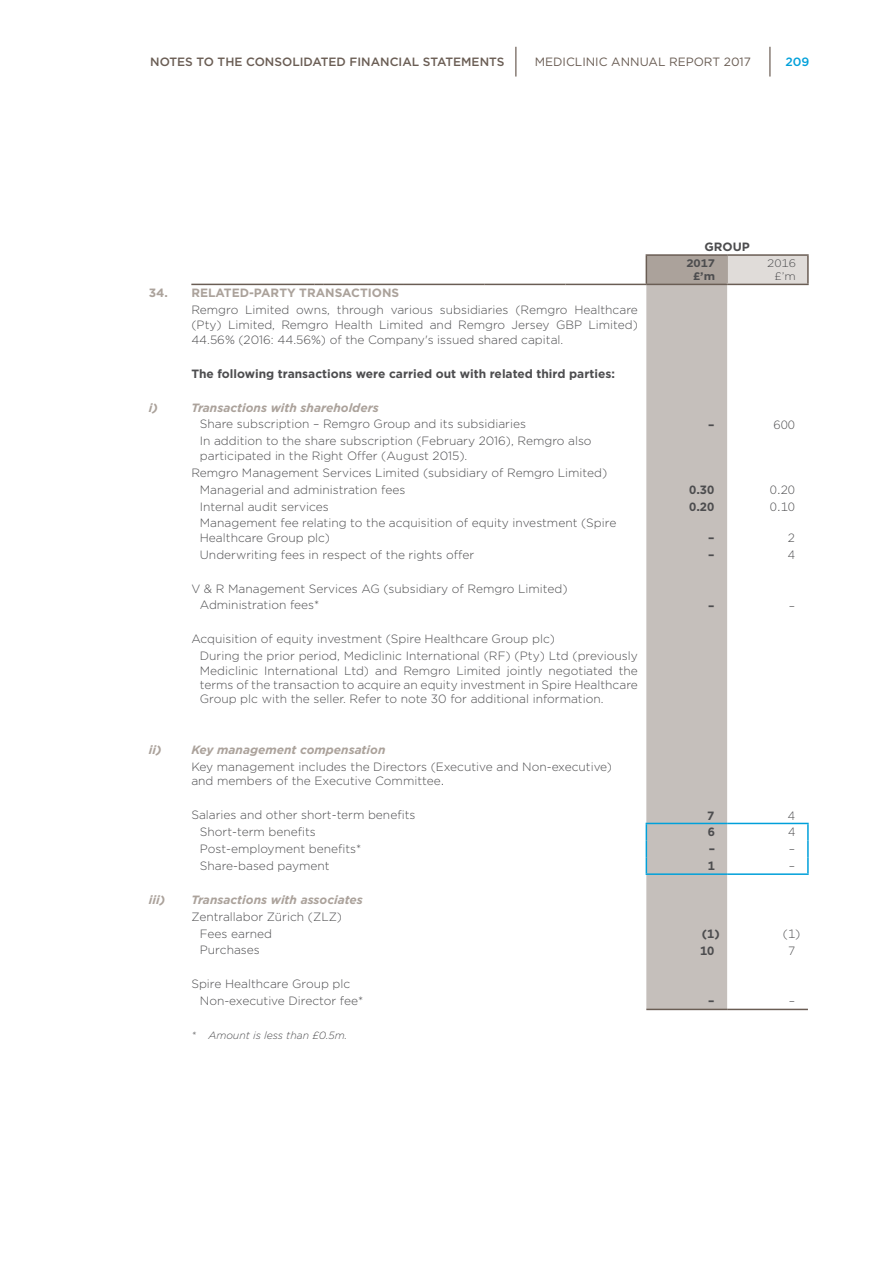
<style>
.page{position:relative;width:893px;height:1263px;background:#fff}
.page>*{position:absolute;margin:0;border:0;box-sizing:border-box;transform-origin:0 0}
.t1{font:300 12px/14.4px "Gotham";color:#4d4d4f}
.t2{font:700 12px "Gotham";color:#4d4d4f}
.t3{font:italic 700 12px "Gotham";color:#aba29b}
.t4{font:500 12px "Gotham";color:#6a5d54}
.t5{font:700 12px "Gotham";color:#aba29b}
.t6{font:12px "Gotham";color:#6a5d54}
.t7{font:500 12px "Gotham";color:#00a0da}
.t8{font:700 10.95px/13.2px "Gotham";color:#4d4d4f;text-align:right;scale:1.09 1}
.t9{font:300 10.95px/13.2px "Gotham";color:#4d4d4f;text-align:right;scale:1.09 1}
.t10{font:italic 300 10.5px "Gotham";color:#4d4d4f}
</style>
<div class="page">
<hr style="left:515px;top:47px;width:2px;height:30px;background:#887d76">
<hr style="left:769px;top:47px;width:2px;height:30px;background:#887d76">
<div style="left:646px;top:255px;width:81px;height:29px;background:#aba29b"></div>
<div style="left:727px;top:255px;width:81px;height:29px;background:#e0dcd9"></div>
<div style="left:646px;top:285px;width:81px;height:724px;background:#c5bfbb"></div>
<hr style="left:807px;top:256px;width:2px;height:28px;background:#6a5d54">
<hr style="left:191px;top:284px;width:124px;height:1px;background:#6a5d54">
<hr style="left:323px;top:284px;width:81px;height:1px;background:#6a5d54">
<hr style="left:404px;top:284px;width:81px;height:1px;background:#6a5d54">
<hr style="left:485px;top:284px;width:81px;height:1px;background:#6a5d54">
<hr style="left:566px;top:284px;width:80px;height:1px;background:#6a5d54">
<hr style="left:646px;top:284px;width:81px;height:1px;background:#6a5d54">
<hr style="left:727px;top:284px;width:82px;height:1px;background:#6a5d54">
<hr style="left:726px;top:256px;width:2px;height:28px;background:#aba29b">
<hr style="left:646px;top:823px;width:81px;height:1px;background:#00a0da">
<hr style="left:727px;top:823px;width:82px;height:1px;background:#00a0da">
<svg style="left:646px;top:824px;width:1px;height:49px"></svg>
<svg style="left:807px;top:824px;width:2px;height:49px"></svg>
<hr style="left:646px;top:873px;width:81px;height:2px;background:#00a0da">
<hr style="left:727px;top:873px;width:82px;height:2px;background:#00a0da">
<svg style="left:646px;top:256px;width:1px;height:28px"></svg>
<hr style="left:646px;top:254px;width:81px;height:2px;background:#6a5d54">
<hr style="left:727px;top:254px;width:82px;height:2px;background:#6a5d54">
<hr style="left:646px;top:1009px;width:81px;height:1px;background:#6a5d54">
<hr style="left:727px;top:1009px;width:81px;height:1px;background:#6a5d54">
<p class="t4" style="left:150px;top:54px;width:356px">NOTES TO THE CONSOLIDATED FINANCIAL STATEMENTS</p>
<p class="t6" style="left:535px;top:55px;width:218px">MEDICLINIC ANNUAL REPORT 2017</p>
<p class="t7" style="left:785px;top:54px;width:25px">209</p>
<p class="t2" style="left:704px;top:239px;width:47px">GROUP</p>
<p class="t8" style="left:686px;top:256px;width:28px">2017 £’m</p>
<p class="t9" style="left:767px;top:256px;width:28px">2016 £’m</p>
<p class="t5" style="left:149px;top:285px;width:252px">34. RELATED-PARTY TRANSACTIONS</p>
<p class="t1" style="left:191px;top:302px;width:448px;line-height:15px;text-align:justify">Remgro Limited owns, through various subsidiaries (Remgro Healthcare (Pty) Limited, Remgro Health Limited and Remgro Jersey GBP Limited)<br>44.56% (2016: 44.56%) of the Company's issued shared capital.</p>
<p class="t2" style="left:191px;top:366px;width:425px">The following transactions were carried out with related third parties:</p>
<p class="t3" style="left:149px;top:399px;width:10px">i)</p>
<p class="t3" style="left:191px;top:399px;width:189px">Transactions with shareholders</p>
<p class="t1" style="left:200px;top:417px;width:328px">Share subscription – Remgro Group and its subsidiaries</p>
<p class="t2" style="left:708px;top:417px;width:8px">–</p>
<p class="t1" style="left:774px;top:417px;width:23px">600</p>
<p class="t1" style="left:200px;top:434px;width:393px">In addition to the share subscription (February 2016), Remgro also participated in the Right Offer (August 2015).</p>
<p class="t1" style="left:200px;top:464px;width:409px;line-height:17px;text-indent:-9px">Remgro Management Services Limited (subsidiary of Remgro Limited)<br>Managerial and administration fees</p>
<p class="t2" style="left:689px;top:482px;width:27px">0.30</p>
<p class="t1" style="left:770px;top:482px;width:27px">0.20</p>
<p class="t1" style="left:200px;top:499px;width:130px">Internal audit services</p>
<p class="t2" style="left:689px;top:499px;width:27px">0.20</p>
<p class="t1" style="left:770px;top:499px;width:27px">0.10</p>
<p class="t1" style="left:200px;top:516px;width:418px">Management fee relating to the acquisition of equity investment (Spire<br>Healthcare Group plc)</p>
<p class="t2" style="left:708px;top:530px;width:8px">–</p>
<p class="t1" style="left:788px;top:530px;width:9px">2</p>
<p class="t1" style="left:200px;top:547px;width:276px">Underwriting fees in respect of the rights offer</p>
<p class="t2" style="left:708px;top:547px;width:8px">–</p>
<p class="t1" style="left:788px;top:547px;width:9px">4</p>
<p class="t1" style="left:200px;top:579px;width:369px;line-height:17px;text-indent:-9px">V &amp; R Management Services AG (subsidiary of Remgro Limited)<br>Administration fees*</p>
<p class="t2" style="left:708px;top:598px;width:8px">–</p>
<p class="t1" style="left:789px;top:598px;width:8px">–</p>
<p class="t1" style="left:200px;top:630px;width:439px;line-height:17px;text-indent:-9px">Acquisition of equity investment (Spire Healthcare Group plc)<br>During the prior period, Mediclinic International (RF) (Pty) Ltd (previously</p>
<p class="t1" style="left:200px;top:663px;width:439px;text-align:justify">Mediclinic International Ltd) and Remgro Limited jointly negotiated the terms of the transaction to acquire an equity investment in Spire Healthcare Group plc with the seller. Refer to note 30 for additional information.</p>
<p class="t3" style="left:149px;top:742px;width:14px">ii)</p>
<p class="t3" style="left:191px;top:742px;width:196px">Key management compensation</p>
<p class="t1" style="left:191px;top:759px;width:422px">Key management includes the Directors (Executive and Non-executive) and members of the Executive Committee.</p>
<p class="t1" style="left:191px;top:807px;width:226px">Salaries and other short-term benefits</p>
<p class="t2" style="left:707px;top:807px;width:9px">7</p>
<p class="t1" style="left:788px;top:808px;width:9px">4</p>
<p class="t1" style="left:200px;top:824px;width:117px">Short-term benefits</p>
<p class="t2" style="left:708px;top:824px;width:9px">6</p>
<p class="t1" style="left:788px;top:825px;width:9px">4</p>
<p class="t1" style="left:200px;top:841px;width:163px">Post-employment benefits*</p>
<p class="t2" style="left:709px;top:841px;width:8px">–</p>
<p class="t1" style="left:789px;top:841px;width:8px">–</p>
<p class="t1" style="left:200px;top:858px;width:131px">Share-based payment</p>
<p class="t2" style="left:708px;top:858px;width:9px">1</p>
<p class="t1" style="left:789px;top:858px;width:8px">–</p>
<p class="t3" style="left:149px;top:891px;width:18px">iii)</p>
<p class="t3" style="left:191px;top:891px;width:173px">Transactions with associates</p>
<p class="t1" style="left:200px;top:907px;width:144px;line-height:17px;text-indent:-9px">Zentrallabor Zürich (ZLZ)<br>Fees earned</p>
<p class="t2" style="left:702px;top:926px;width:19px">(1)</p>
<p class="t1" style="left:783px;top:926px;width:19px">(1)</p>
<p class="t1" style="left:200px;top:943px;width:61px">Purchases</p>
<p class="t2" style="left:700px;top:942px;width:16px">10</p>
<p class="t1" style="left:788px;top:943px;width:9px">7</p>
<p class="t1" style="left:200px;top:975px;width:165px;line-height:17px;text-indent:-9px">Spire Healthcare Group plc<br>Non-executive Director fee*</p>
<p class="t2" style="left:708px;top:993px;width:8px">–</p>
<p class="t1" style="left:789px;top:994px;width:8px">–</p>
<p class="t10" style="left:191px;top:1029px;width:158px">* Amount is less than £0.5m.</p>
</div>
